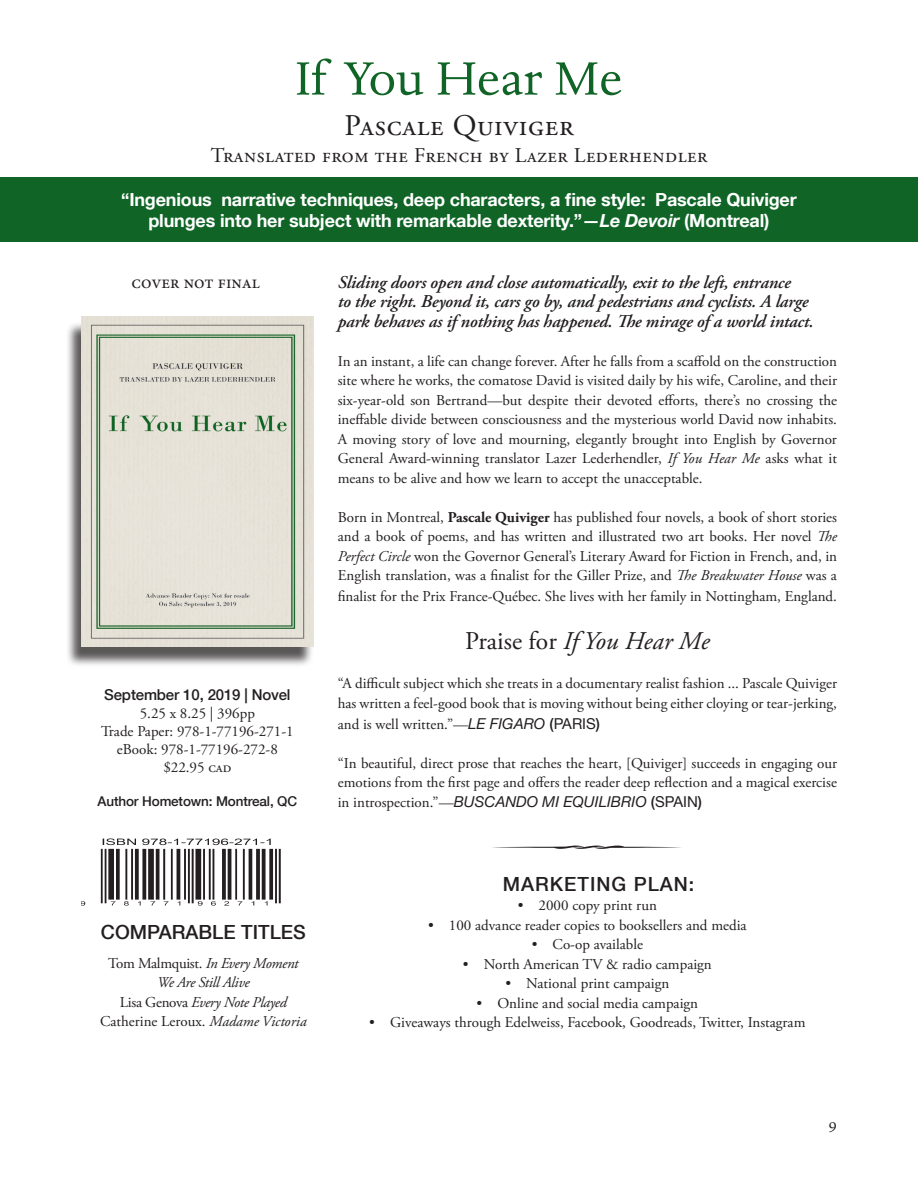
<style>
.page{position:relative;width:918px;height:1188px;background:#fff}
.page>*{position:absolute;margin:0;border:0;box-sizing:border-box;transform-origin:0 0}
.t1{font:54px "Dante";color:#0f6426}
.t2{font:30px "Adobe Garamond Pro";letter-spacing:.025em;color:#231f20}
.t3{font:italic 25.5px "Adobe Garamond Pro";letter-spacing:-.02em;color:#231f20}
.t4{font:21px "Adobe Garamond Pro";letter-spacing:.025em;color:#231f20}
.t5{font:500 19.5px "Helvetica Neue LT Com";color:#231f20}
.t6{font:500 19.5px "Helvetica Neue LT Com";letter-spacing:.05em;color:#231f20}
.t7{font:italic 600 18px/19.5px "Adobe Garamond Pro";letter-spacing:-.01em;color:#231f20}
.t8{font:700 18px "Helvetica Neue LT Com";letter-spacing:-.01em;color:#fff}
.t9{font:18px "Minion Pro";color:#231f20}
.t10{font:18px "Dante";color:#231f20}
.t11{font:15px/19.5px "Adobe Garamond Pro";letter-spacing:-.005em;color:#231f20;text-align:justify}
.t12{font:15px "Adobe Garamond Pro";letter-spacing:-.03em;color:#231f20}
.t13{font:italic 15px "Adobe Garamond Pro";letter-spacing:-.02em;color:#231f20}
.t14{font:500 15px "Helvetica Neue LT Com";letter-spacing:-.01em;color:#231f20}
.t15{font:500 13.5px "Helvetica Neue LT Com";letter-spacing:-.01em;color:#231f20}
.s1{font-style:italic}
.s2{font-style:normal}
.s3{font-weight:700}
.s4{font-family:"Helvetica Neue LT Com";font-style:italic}
.s5{font-family:"Helvetica Neue LT Com";font-weight:500}
.s6{font-family:"Helvetica Neue LT Com"}
</style>
<div class="page">
<div style="left:0;top:178px;width:918px;height:64px;background:#0f6426"></div>
<div style="left:66px;top:321px;width:248px;height:346px;background:#231f20;opacity:.75"></div>
<img style="left:81px;top:316px;width:232px;height:330px">
<img style="left:81px;top:838px;width:200px;height:68px">
<p class="t1" style="left:295px;top:45px;width:329px">If You Hear Me</p>
<p class="t2" style="left:344px;top:107px;width:231px">Pascale Quiviger</p>
<p class="t4" style="left:211px;top:143px;width:498px">Translated from the French by Lazer Lederhendler</p>
<p class="t8" style="left:121px;top:188px;width:677px">“Ingenious narrative techniques, deep characters, a fine style: Pascale Quiviger</p>
<p class="t8" style="left:149px;top:209px;width:622px">plunges into her subject with remarkable dexterity.”—<span class="s1">Le Devoir</span> (Montreal)</p>
<p class="t9" style="left:132px;top:270px;width:130px">cover not final</p>
<p class="t14" style="left:104px;top:686px;width:188px">September 10, 2019 | Novel</p>
<p class="t11" style="left:140px;top:704px;width:117px">5.25 x 8.25 | 396pp</p>
<p class="t11" style="left:101px;top:722px;width:194px">Trade Paper: 978-1-77196-271-1</p>
<p class="t11" style="left:117px;top:740px;width:163px">eBook: 978-1-77196-272-8</p>
<p class="t11" style="left:163px;top:758px;width:69px">$22.95 cad</p>
<p class="t15" style="left:98px;top:793px;width:201px">Author Hometown: Montreal, QC</p>
<p class="t5" style="left:101px;top:920px;width:206px">COMPARABLE TITLES</p>
<p class="t11" style="left:108px;top:954px;width:192px">Tom Malmquist. <span class="s1">In Every Moment</span></p>
<p class="t13" style="left:157px;top:973px;width:94px">We Are Still Alive</p>
<p class="t13" style="left:120px;top:993px;width:168px"><span class="s2">Lisa Genova</span> Every Note Played</p>
<p class="t11" style="left:100px;top:1012px;width:208px">Catherine Leroux. <span class="s1">Madame Victoria</span></p>
<p class="t7" style="left:338px;top:273px;width:455px">Sliding doors open and close automatically, exit to the left, entrance</p>
<p class="t7" style="left:338px;top:293px;width:477px">to the right. Beyond it, cars go by, and pedestrians and cyclists. A large park behaves as if nothing has happened. The mirage of a world intact.</p>
<p class="t11" style="left:338px;top:352px;width:501px">In an instant, a life can change forever. After he falls from a scaffold on the construction site where he works, the comatose David is visited daily by his wife, Caroline, and their six-year-old son Bertrand—but despite their devoted efforts, there’s no crossing the ineffable divide between consciousness and the mysterious world David now inhabits.<br>A moving story of love and mourning, elegantly brought into English by Governor General Award-winning translator Lazer Lederhendler, <span class="s1">If You Hear Me</span> asks what it means to be alive and how we learn to accept the unacceptable.</p>
<p class="t11" style="left:338px;top:508px;width:501px">Born in Montreal, <span class="s3">Pascale Quiviger</span> has published four novels, a book of short stories and a book of poems, and has written and illustrated two art books. Her novel <span class="s1">The Perfect Circle</span> won the Governor General’s Literary Award for Fiction in French, and, in English translation, was a finalist for the Giller Prize, and <span class="s1">The Breakwater House</span> was a</p>
<p class="t12" style="left:338px;top:588px;width:501px">finalist for the Prix France-Québec. She lives with her family in Nottingham, England.</p>
<p class="t3" style="left:465px;top:626px;width:246px"><span class="s2">Praise for</span> If You Hear Me</p>
<p class="t11" style="left:338px;top:674px;width:501px">“A difficult subject which she treats in a documentary realist fashion ... Pascale Quiviger has written a feel-good book that is moving without being either cloying or tear-jerking,</p>
<p class="t11" style="left:338px;top:715px;width:264px">and is well written.”—<span class="s4">LE FIGARO</span> <span class="s5">(</span><span class="s6">PARIS</span><span class="s5">)</span></p>
<p class="t11" style="left:338px;top:754px;width:501px">“In beautiful, direct prose that reaches the heart, [Quiviger] succeeds in engaging our emotions from the first page and offers the reader deep reflection and a magical exercise in introspection.”—<span class="s4">BUSCANDO MI EQUILIBRIO</span> <span class="s5">(</span><span class="s6">SPAIN</span><span class="s5">)</span></p>
<p class="t6" style="left:503px;top:872px;width:193px">MARKETING PLAN:</p>
<p class="t11" style="left:518px;top:896px;width:141px">• 2000 copy print run</p>
<p class="t11" style="left:428px;top:916px;width:320px">• 100 advance reader copies to booksellers and media</p>
<p class="t11" style="left:532px;top:935px;width:113px">• Co-op available</p>
<p class="t11" style="left:463px;top:955px;width:250px">• North American TV &amp; radio campaign</p>
<p class="t11" style="left:505px;top:974px;width:165px">• National print campaign</p>
<p class="t11" style="left:477px;top:994px;width:223px">• Online and social media campaign</p>
<p class="t11" style="left:369px;top:1013px;width:438px">• Giveaways through Edelweiss, Facebook, Goodreads, Twitter, Instagram</p>
<p class="t10" style="left:829px;top:1115px;width:10px">9</p>
</div>
